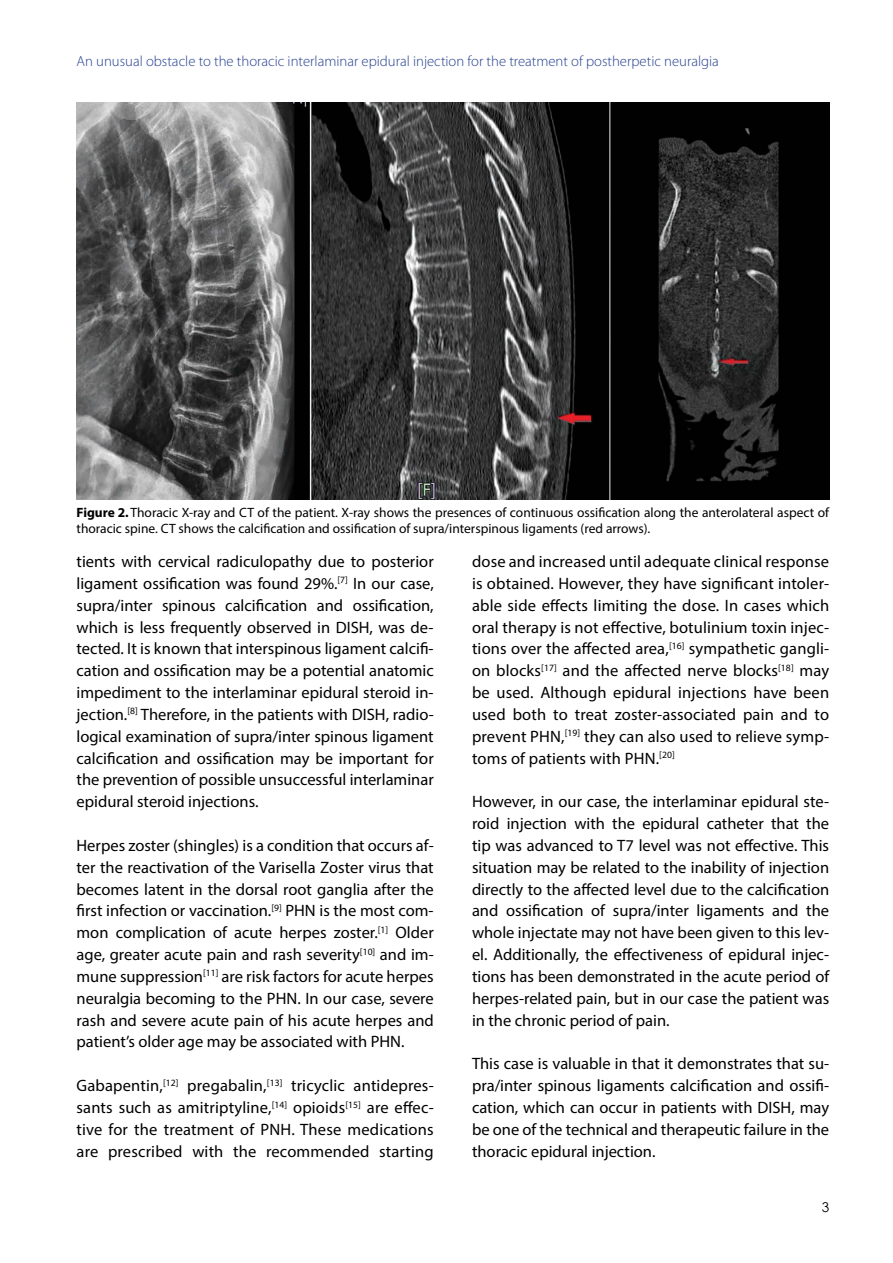
<style>
.page{position:relative;width:893px;height:1263px;background:#fff}
.page>*{position:absolute;margin:0;border:0;box-sizing:border-box;transform-origin:0 0}
.t1{font:16.5px/21.9px "Myriad Pro";color:#000;text-align:justify}
.t2{font:300 14.7px "Myriad Pro";color:#25408f}
.t3{font:13.5px/16.2px "Myriad Pro";color:#000}
.t4{font:13.5px "Century Gothic";color:#000}
.s1{font-weight:700}
</style>
<div class="page">
<img style="left:77px;top:102px;width:752px;height:398px">
<p class="t2" style="left:77px;top:53px;width:644px">An unusual obstacle to the thoracic interlaminar epidural injection for the treatment of postherpetic neuralgia</p>
<p class="t3" style="left:77px;top:504px;width:754px"><span class="s1">Figure 2.</span> Thoracic X-ray and CT of the patient. X-ray shows the presences of continuous ossification along the anterolateral aspect of thoracic spine. CT shows the calcification and ossification of supra/interspinous ligaments (red arrows).</p>
<p class="t1" style="left:77px;top:550px;width:359px">tients with cervical radiculopathy due to posterior ligament ossification was found 29%.<sup>[7]</sup> In our case, supra/inter spinous calcification and ossification, which is less frequently observed in DISH, was de&shy;tected. It is known that interspinous ligament calcifi&shy;cation and ossification may be a potential anatomic impediment to the interlaminar epidural steroid in&shy;jection.<sup>[8]</sup> Therefore, in the patients with DISH, radio&shy;logical examination of supra/inter spinous ligament calcification and ossification may be important for the prevention of possible unsuccessful interlaminar epidural steroid injections.</p>
<p class="t1" style="left:77px;top:834px;width:359px">Herpes zoster (shingles) is a condition that occurs af&shy;ter the reactivation of the Varisella Zoster virus that becomes latent in the dorsal root ganglia after the first infection or vaccination.<sup>[9]</sup> PHN is the most com&shy;mon complication of acute herpes zoster.<sup>[1]</sup> Older age, greater acute pain and rash severity<sup>[10]</sup> and im&shy;mune suppression<sup>[11]</sup> are risk factors for acute herpes neuralgia becoming to the PHN. In our case, severe rash and severe acute pain of his acute herpes and patient’s older age may be associated with PHN.</p>
<p class="t1" style="left:77px;top:1074px;width:359px">Gabapentin,<sup>[12]</sup> pregabalin,<sup>[13]</sup> tricyclic antidepres&shy;sants such as amitriptyline,<sup>[14]</sup> opioids<sup>[15]</sup> are effec&shy;tive for the treatment of PNH. These medications are prescribed with the recommended starting</p>
<p class="t1" style="left:472px;top:550px;width:359px">dose and increased until adequate clinical response is obtained. However, they have significant intoler&shy;able side effects limiting the dose. In cases which oral therapy is not effective, botulinium toxin injec&shy;tions over the affected area,<sup>[16]</sup> sympathetic gangli&shy;on blocks<sup>[17]</sup> and the affected nerve blocks<sup>[18]</sup> may be used. Although epidural injections have been used both to treat zoster-associated pain and to prevent PHN,<sup>[19]</sup> they can also used to relieve symp&shy;toms of patients with PHN.<sup>[20]</sup></p>
<p class="t1" style="left:472px;top:790px;width:359px">However, in our case, the interlaminar epidural ste&shy;roid injection with the epidural catheter that the tip was advanced to T7 level was not effective. This situation may be related to the inability of injection directly to the affected level due to the calcification and ossification of supra/inter ligaments and the whole injectate may not have been given to this lev&shy;el. Additionally, the effectiveness of epidural injec&shy;tions has been demonstrated in the acute period of herpes-related pain, but in our case the patient was in the chronic period of pain.</p>
<p class="t1" style="left:472px;top:1052px;width:359px">This case is valuable in that it demonstrates that su&shy;pra/inter spinous ligaments calcification and ossifi&shy;cation, which can occur in patients with DISH, may be one of the technical and therapeutic failure in the thoracic epidural injection.</p>
<p class="t4" style="left:822px;top:1199px;width:9px">3</p>
</div>
